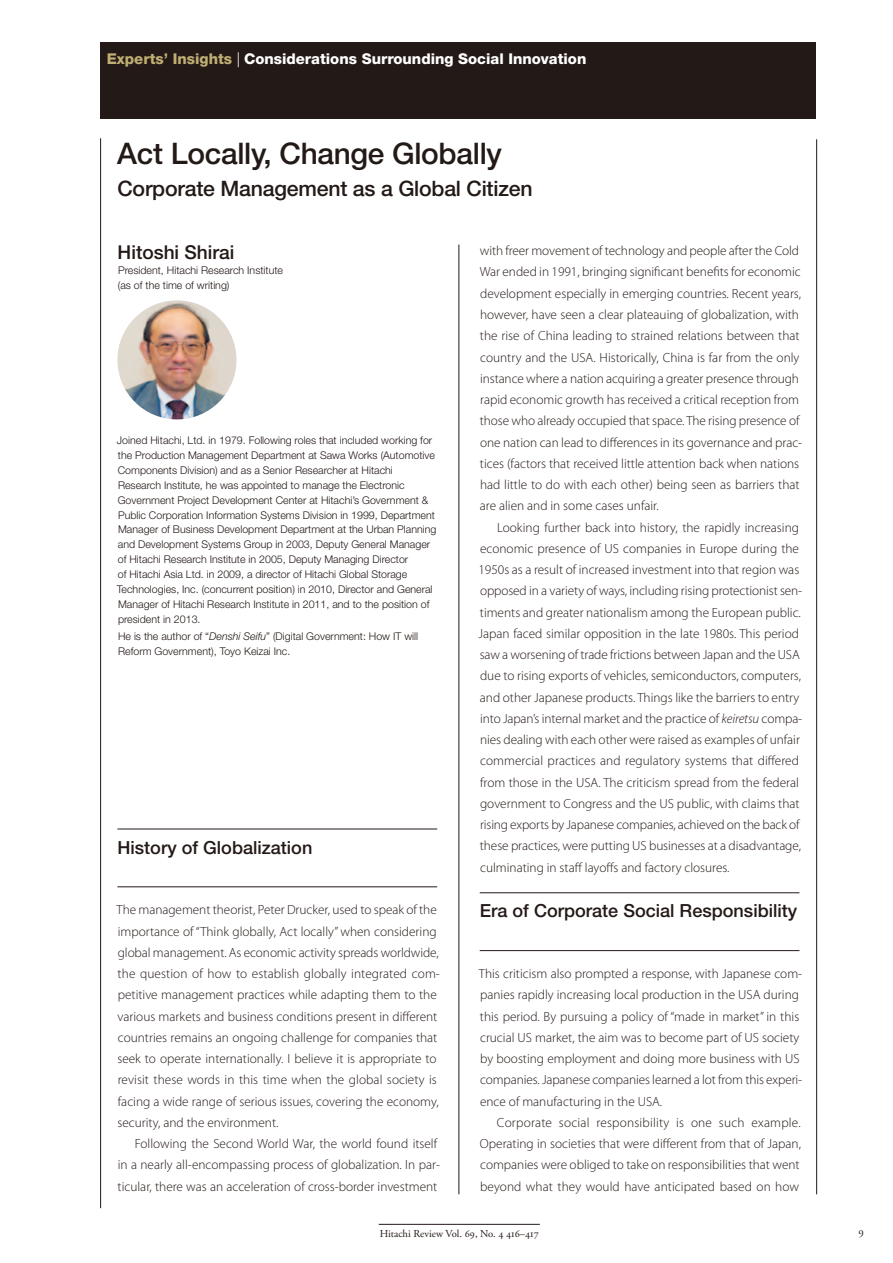
<style>
.page{position:relative;width:893px;height:1263px;background:#fff}
.page>*{position:absolute;margin:0;border:0;box-sizing:border-box;transform-origin:0 0}
.t1{font:500 29.7px "Helvetica Neue LT Std";letter-spacing:-.01em;color:#231916}
.t2{font:500 21.3px "Helvetica Neue LT Std";letter-spacing:-.01em;color:#231916}
.t3{font:500 19.2px "Helvetica Neue LT Std";color:#231916}
.t4{font:500 18px "Helvetica Neue LT Std";color:#231916}
.t5{font:800 14.85px "Helvetica Neue LT Std";color:#fff}
.t6{font:300 13.35px/21.3px "Myriad Pro";color:#231916}
.t7{font:300 10.65px/14.9px "Helvetica Neue LT Std";color:#231916}
.t8{font:10.65px "Adobe Garamond Pro";color:#231916}
.s1{color:#c0af73}
.s2{font-weight:300}
.s3{font-style:italic}
.s4{color:#fff}
</style>
<div class="page">
<hr style="left:379px;top:1224px;width:161px;height:1px;background:#231916">
<hr style="left:459px;top:245px;width:1px;height:949px;background:#231916">
<hr style="left:816px;top:139px;width:1px;height:1055px;background:#231916">
<hr style="left:100px;top:138px;width:1px;height:1070px;background:#231916">
<div style="left:100px;top:43px;width:715px;height:76px;background:#231916"></div>
<hr style="left:480px;top:893px;width:319px;height:1px;background:#231916">
<hr style="left:480px;top:950px;width:319px;height:1px;background:#231916">
<hr style="left:117px;top:829px;width:320px;height:1px;background:#231916">
<hr style="left:117px;top:887px;width:320px;height:1px;background:#231916">
<img style="left:117px;top:300px;width:119px;height:119px;border-radius:50%">
<p class="t5" style="left:107px;top:53px;width:481px"><span class="s1">Experts’ Insights</span> <span class="s2">|</span> Considerations Surrounding Social Innovation</p>
<h1 class="t1" style="left:117px;top:143px;width:386px">Act Locally, Change Globally</h1>
<h2 class="t2" style="left:117px;top:181px;width:417px">Corporate Management as a Global Citizen</h2>
<h3 class="t3" style="left:118px;top:246px;width:118px">Hitoshi Shirai</h3>
<p class="t7" style="left:118px;top:264px;width:167px">President, Hitachi Research Institute (as of the time of writing)</p>
<p class="t7" style="left:117px;top:434px;width:321px">Joined Hitachi, Ltd. in 1979. Following roles that included working for the Production Management Department at Sawa Works (Automotive Components Division) and as a Senior Researcher at Hitachi Research Institute, he was appointed to manage the Electronic Government Project Development Center at Hitachi’s Government &amp; Public Corporation Information Systems Division in 1999, Department Manager of Business Development Department at the Urban Planning and Development Systems Group in 2003, Deputy General Manager of Hitachi Research Institute in 2005, Deputy Managing Director<br>of Hitachi Asia Ltd. in 2009, a director of Hitachi Global Storage Technologies, Inc. (concurrent position) in 2010, Director and General Manager of Hitachi Research Institute in 2011, and to the position of president in 2013.</p>
<p class="t7" style="left:118px;top:630px;width:302px">He is the author of “<span class="s3">Denshi Seifu</span>” (Digital Government: How IT will<br>Reform Government), Toyo Keizai Inc.</p>
<h3 class="t4" style="left:117px;top:841px;width:196px">History of Globalization</h3>
<p class="t6" style="left:117px;top:900px;width:325px">The management theorist, Peter Drucker, used to speak of the importance of “Think globally, Act locally” when considering global management. As economic activity spreads worldwide, the question of how to establish globally integrated com&shy;petitive management practices while adapting them to the various markets and business conditions present in different countries remains an ongoing challenge for companies that seek to operate internationally. I believe it is appropriate to revisit these words in this time when the global society is facing a wide range of serious issues, covering the economy, security, and the environment.</p>
<p class="t6" style="left:118px;top:1134px;width:324px;text-indent:17px">Following the Second World War, the world found itself in a nearly all-encompassing process of globalization. In par&shy;ticular, there was an acceleration of cross-border investment</p>
<p class="t6" style="left:480px;top:241px;width:324px">with freer movement of technology and people after the Cold War ended in 1991, bringing significant benefits for economic development especially in emerging countries. Recent years, however, have seen a clear plateauing of globalization, with the rise of China leading to strained relations between that country and the USA. Historically, China is far from the only instance where a nation acquiring a greater presence through rapid economic growth has received a critical reception from those who already occupied that space. The rising presence of one nation can lead to differences in its governance and prac&shy;tices (factors that received little attention back when nations had little to do with each other) being seen as barriers that are alien and in some cases unfair.</p>
<p class="t6" style="left:478px;top:518px;width:325px;text-indent:19px">Looking further back into history, the rapidly increasing economic presence of US companies in Europe during the 1950s as a result of increased investment into that region was opposed in a variety of ways, including rising protectionist sen&shy;timents and greater nationalism among the European public.<br>Japan faced similar opposition in the late 1980s. This period saw a worsening of trade frictions between Japan and the USA due to rising exports of vehicles, semiconductors, computers, and other Japanese products. Things like the barriers to entry into Japan’s internal market and the practice of <span class="s3">keiretsu</span> compa&shy;nies dealing with each other were raised as examples of unfair commercial practices and regulatory systems that differed from those in the USA. The criticism spread from the federal government to Congress and the US public, with claims that rising exports by Japanese companies, achieved on the back of these practices, were putting US businesses at a disadvantage, culminating in staff layoffs and factory closures.</p>
<h3 class="t4" style="left:480px;top:905px;width:319px">Era of Corporate Social Responsibility</h3>
<p class="t6" style="left:479px;top:964px;width:325px">This criticism also prompted a response, with Japanese com&shy;panies rapidly increasing local production in the USA during this period. By pursuing a policy of “made in market” in this crucial US market, the aim was to become part of US society by boosting employment and doing more business with US companies. Japanese companies learned a lot from this experi&shy;ence of manufacturing in the USA.</p>
<p class="t6" style="left:480px;top:1113px;width:323px;text-align:justify;text-indent:17px">Corporate social responsibility is one such example.<br>Operating in societies that were different from that of Japan, companies were obliged to take on responsibilities that went beyond what they would have anticipated based on how</p>
<p class="t8" style="left:380px;top:1228px;width:161px">Hitachi Review Vol. 69, No. 4 416–417</p>
<p class="t8" style="left:858px;top:1228px;width:9px">9<span class="s4">.</span></p>
</div>
